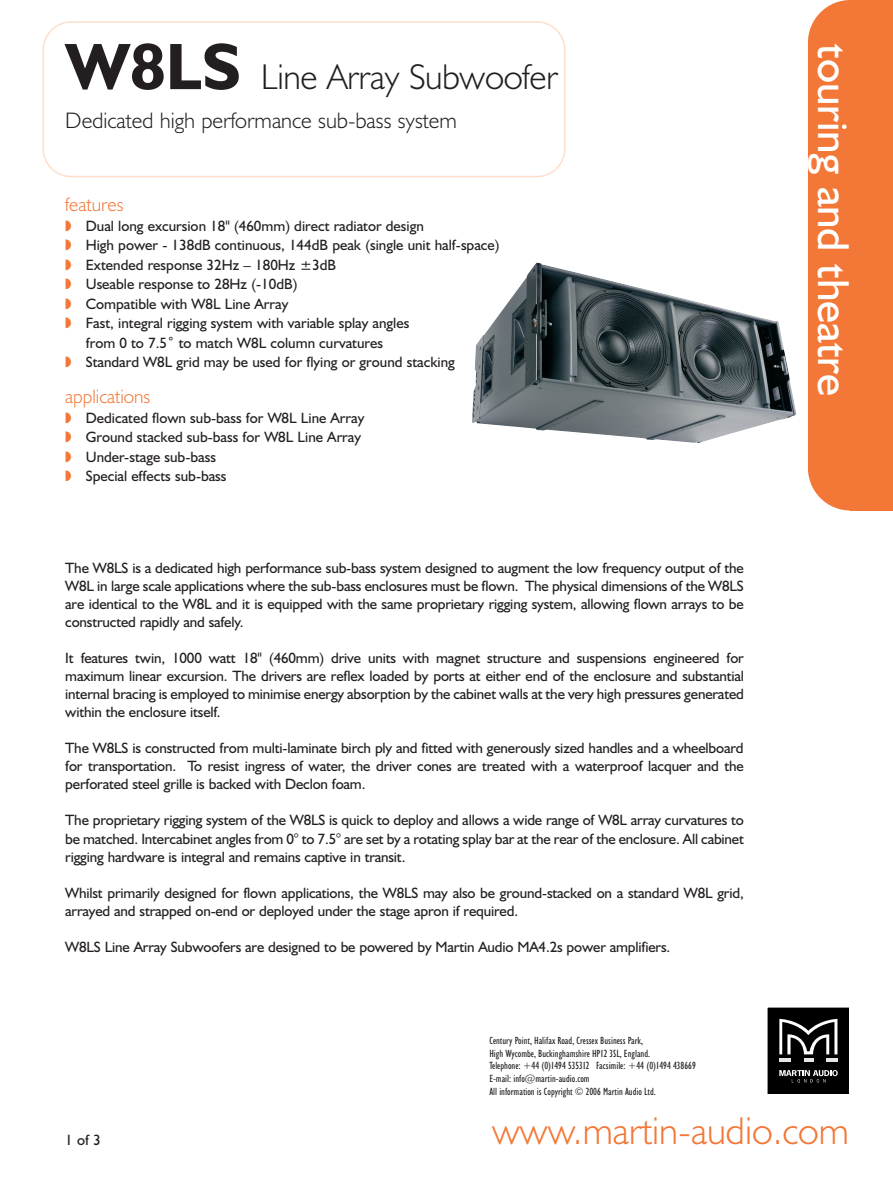
<style>
.page{position:relative;width:893px;height:1187px;background:#fff}
.page>*{position:absolute;margin:0;border:0;box-sizing:border-box;transform-origin:0 0}
.t1{font:45px "Humanist 521 BT";color:#fff}
.t2{font:300 39px "Humanist 521 BT";color:#f37736}
.t3{font:300 36px "Humanist 521 BT";letter-spacing:-.01em;color:#231f20}
.t4{font:300 22.5px "Humanist 521 BT";color:#231f20}
.t5{font:300 19.5px "Humanist 521 BT";color:#f37736}
.t6{font:15px/18px "Humanist 521 BT";letter-spacing:-.01em;color:#231f20;text-align:justify}
.t7{font:condensed 10.5px/12.6px "Humanist 521 BT";color:#231f20}
.s1{font-weight:700;font-size:66px}
.s2{color:#f37736}
</style>
<div class="page">
<svg style="left:43px;top:21px;width:523px;height:156px"></svg>
<div style="left:768px;top:1007px;width:81px;height:87px;background:#000"></div>
<svg style="left:779px;top:1018px;width:58px;height:43px"></svg>
<svg style="left:779px;top:1070px;width:57px;height:12px"></svg>
<div style="left:766px;top:1006px;width:84px;height:89px;border:1px solid #fff"></div>
<div style="left:850px;top:0;width:43px;height:510px;background:#f37736"></div>
<div style="left:808px;top:0;width:85px;height:510px;background:#f37736;border-radius:43px"></div>
<img style="left:472px;top:262px;width:324px;height:181px">
<h3 class="t3" style="left:65px;top:64px;width:494px"><span class="s1">W8LS</span> Line Array Subwoofer</h3>
<h3 class="t4" style="left:65px;top:113px;width:393px">Dedicated high performance sub-bass system</h3>
<h3 class="t5" style="left:65px;top:198px;width:60px">features</h3>
<p class="t6" style="left:65px;top:218px;width:360px"><span class="s2">◗</span> Dual long excursion 18" (460mm) direct radiator design</p>
<p class="t6" style="left:65px;top:238px;width:436px"><span class="s2">◗</span> High power - 138dB continuous, 144dB peak (single unit half-space)</p>
<p class="t6" style="left:65px;top:257px;width:272px"><span class="s2">◗</span> Extended response 32Hz – 180Hz ±3dB</p>
<p class="t6" style="left:65px;top:277px;width:234px"><span class="s2">◗</span> Useable response to 28Hz (-10dB)</p>
<p class="t6" style="left:65px;top:296px;width:225px"><span class="s2">◗</span> Compatible with W8L Line Array</p>
<p class="t6" style="left:65px;top:316px;width:346px"><span class="s2">◗</span> Fast, integral rigging system with variable splay angles</p>
<p class="t6" style="left:86px;top:335px;width:299px">from 0 to 7.5˚ to match W8L column curvatures</p>
<p class="t6" style="left:65px;top:355px;width:391px"><span class="s2">◗</span> Standard W8L grid may be used for flying or ground stacking</p>
<h3 class="t5" style="left:65px;top:390px;width:87px">applications</h3>
<p class="t6" style="left:65px;top:409px;width:301px;line-height:19.5px;text-align:left"><span class="s2">◗</span> Dedicated flown sub-bass for W8L Line Array <span class="s2">◗</span> Ground stacked sub-bass for W8L Line Array <span class="s2">◗</span> Under-stage sub-bass<br><span class="s2">◗</span> Special effects sub-bass</p>
<p class="t6" style="left:65px;top:561px;width:680px">The W8LS is a dedicated high performance sub-bass system designed to augment the low frequency output of the W8L in large scale applications where the sub-bass enclosures must be flown. The physical dimensions of the W8LS are identical to the W8L and it is equipped with the same proprietary rigging system, allowing flown arrays to be constructed rapidly and safely.</p>
<p class="t6" style="left:65px;top:651px;width:680px">It features twin, 1000 watt 18" (460mm) drive units with magnet structure and suspensions engineered for maximum linear excursion. The drivers are reflex loaded by ports at either end of the enclosure and substantial internal bracing is employed to minimise energy absorption by the cabinet walls at the very high pressures generated within the enclosure itself.</p>
<p class="t6" style="left:65px;top:741px;width:680px">The W8LS is constructed from multi-laminate birch ply and fitted with generously sized handles and a wheelboard for transportation. To resist ingress of water, the driver cones are treated with a waterproof lacquer and the perforated steel grille is backed with Declon foam.</p>
<p class="t6" style="left:65px;top:813px;width:680px">The proprietary rigging system of the W8LS is quick to deploy and allows a wide range of W8L array curvatures to be matched. Intercabinet angles from 0° to 7.5° are set by a rotating splay bar at the rear of the enclosure. All cabinet rigging hardware is integral and remains captive in transit.</p>
<p class="t6" style="left:65px;top:885px;width:680px">Whilst primarily designed for flown applications, the W8LS may also be ground-stacked on a standard W8L grid, arrayed and strapped on-end or deployed under the stage apron if required.</p>
<p class="t6" style="left:65px;top:939px;width:606px">W8LS Line Array Subwoofers are designed to be powered by Martin Audio MA4.2s power amplifiers.</p>
<p class="t7" style="left:489px;top:1035px;width:208px">Century Point, Halifax Road, Cressex Business Park,<br>High Wycombe, Buckinghamshire HP12 3SL, England.<br>Telephone: +44 (0)1494 535312 Facsimile: +44 (0)1494 438669<br>E-mail: info@martin-audio.com<br>All information is Copyright © 2006 Martin Audio Ltd.</p>
<h1 class="t1" style="left:849px;top:44px;width:353px;rotate:90deg">touring and theatre</h1>
<p class="t6" style="left:65px;top:1132px;width:37px">1 of 3</p>
<h2 class="t2" style="left:492px;top:1117px;width:358px">www.martin-audio.com</h2>
</div>
